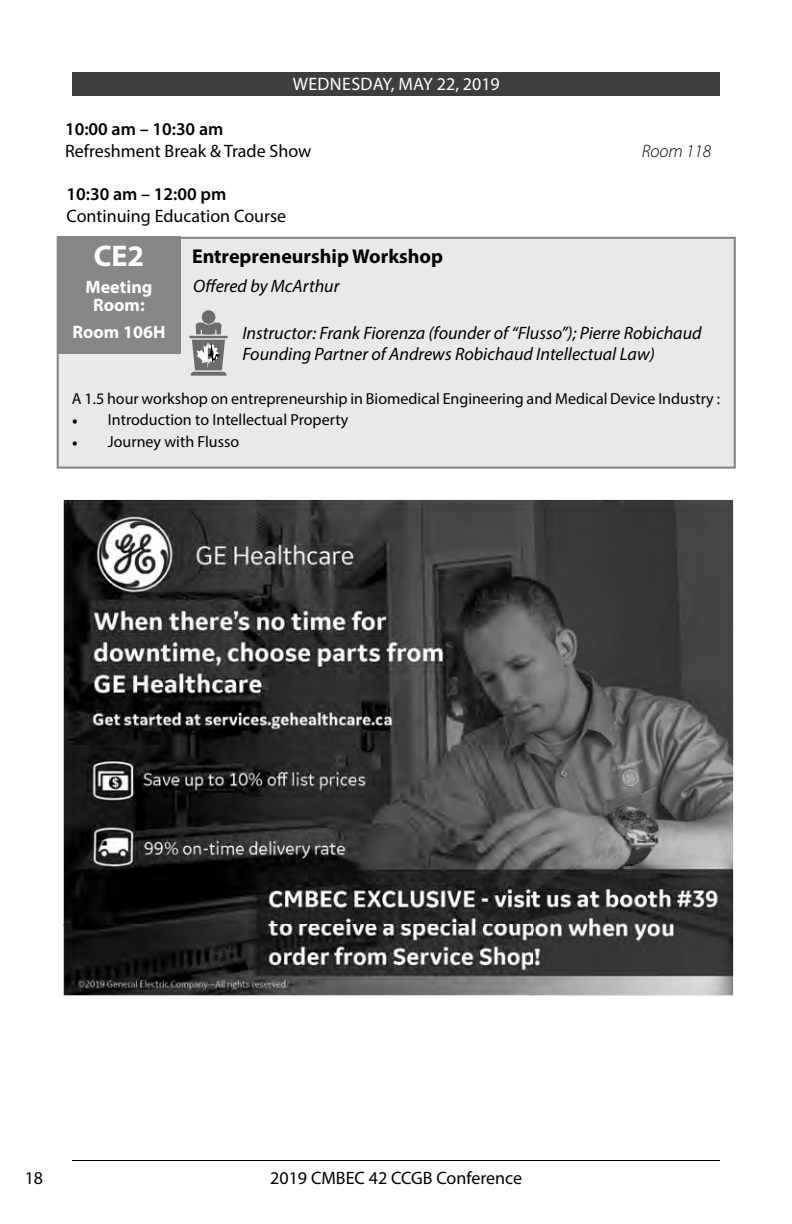
<style>
.page{position:relative;width:792px;height:1224px;background:#fff}
.page>*{position:absolute;margin:0;border:0;box-sizing:border-box;transform-origin:0 0}
.t1{font:700 30px "Myriad Pro";color:#fff}
.t2{font:700 20px "Myriad Pro";color:#000}
.t3{font:italic 18px/21.6px "Myriad Pro";color:#000}
.t4{font:18px "Myriad Pro";color:#000}
.t5{font:600 18px "Myriad Pro";color:#000}
.t6{font:700 18px/18px "Myriad Pro";color:#fff;text-align:center}
.t7{font:18px "Myriad Pro";letter-spacing:.01em;color:#fff}
.t8{font:italic 300 18px "Myriad Pro";color:#000}
.t9{font:16px "Myriad Pro";color:#000}
.s1{font-family:"Minion Pro"}
</style>
<div class="page">
<div style="left:57px;top:237px;width:679px;height:232px;background:#e9e9e9"></div>
<div style="left:57px;top:237px;width:124px;height:117px;background:#868686"></div>
<div style="left:202px;top:310px;width:13px;height:14px;background:#6c6c6c;border-radius:50%"></div>
<svg style="left:189px;top:323px;width:39px;height:53px;background:#9e9e9e"></svg>
<hr style="left:72px;top:1160px;width:648px;height:1px;background:#000">
<div style="left:72px;top:72px;width:648px;height:24px;background:#3e3e3e"></div>
<img style="left:64px;top:500px;width:669px;height:495px">
<p class="t7" style="left:293px;top:77px;width:209px">WEDNESDAY, MAY 22, 2019</p>
<p class="t5" style="left:65px;top:122px;width:160px">10:00 am – 10:30 am</p>
<p class="t4" style="left:65px;top:144px;width:248px">Refreshment Break &amp; Trade Show</p>
<p class="t8" style="left:642px;top:144px;width:71px">Room 118</p>
<p class="t5" style="left:66px;top:187px;width:161px">10:30 am – 12:00 pm</p>
<p class="t4" style="left:66px;top:209px;width:221px">Continuing Education Course</p>
<p class="t2" style="left:192px;top:249px;width:253px">Entrepreneurship Workshop</p>
<h1 class="t1" style="left:94px;top:245px;width:52px">CE2</h1>
<p class="t6" style="left:86px;top:280px;width:68px">Meeting<br>Room:</p>
<p class="t6" style="left:73px;top:325px;width:94px">Room 106H</p>
<p class="t3" style="left:193px;top:276px;width:148px">Offered by McArthur</p>
<p class="t3" style="left:242px;top:323px;width:461px">Instructor: Frank Fiorenza (founder of “Flusso”); Pierre Robichaud<br>Founding Partner of Andrews Robichaud Intellectual Law)</p>
<p class="t9" style="left:72px;top:392px;width:650px">A 1.5 hour workshop on entrepreneurship in Biomedical Engineering and Medical Device Industry :</p>
<p class="t9" style="left:72px;top:414px;width:278px"><span class="s1">•</span> Introduction to Intellectual Property</p>
<p class="t9" style="left:72px;top:436px;width:169px"><span class="s1">•</span> Journey with Flusso</p>
<p class="t4" style="left:25px;top:1171px;width:20px">18</p>
<p class="t4" style="left:270px;top:1171px;width:253px">2019 CMBEC 42 CCGB Conference</p>
</div>
